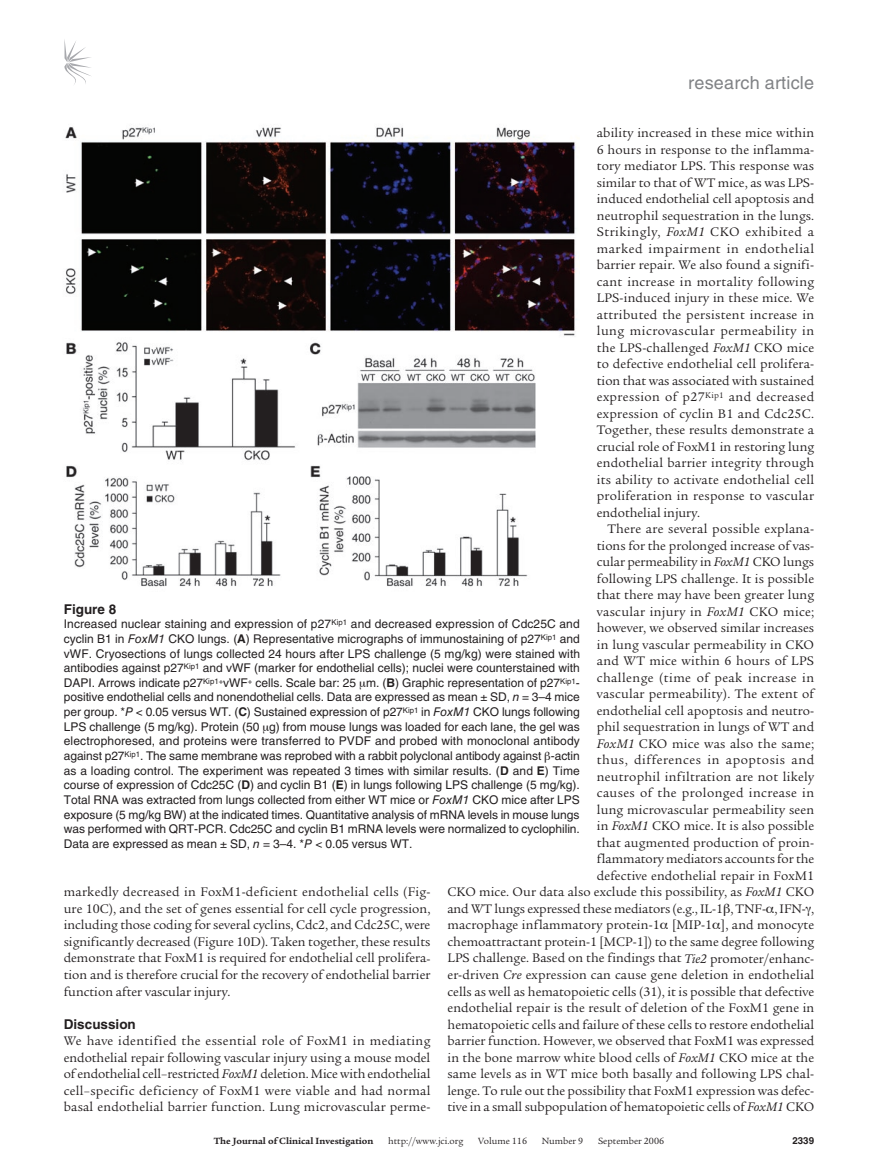
<style>
.page{position:relative;width:878px;height:1174px;background:#fff}
.page>*{position:absolute;margin:0;border:0;box-sizing:border-box;transform-origin:0 0}
.t1{font:18px "Helvetica LT Std";letter-spacing:.01em;color:#808285}
.t2{font:13.5px/16.5px "Legacy Serif Std";letter-spacing:.005em;color:#231f20;text-align:justify}
.t3{font:700 13.5px "Helvetica LT Std";color:#231f20}
.t4{font:12px/14.7px "Helvetica LT Std";color:#231f20;text-align:justify}
.t5{font:9.75px "Legacy Serif Std";color:#231f20}
.t6{font:700 9.75px "Legacy Serif Std";color:#231f20}
.t7{font:700 9.75px "Helvetica LT Std";color:#231f20}
.s1{font-style:italic}
.s2{font-weight:700}
</style>
<div class="page">
<svg style="left:64px;top:39px;width:27px;height:46px"></svg>
<img style="left:65px;top:127px;width:512px;height:460px">
<h1 class="t1" style="left:688px;top:72px;width:127px">research article</h1>
<p class="t2" style="left:596px;top:125px;width:219px">ability increased in these mice within 6 hours in response to the inflamma&shy;tory mediator LPS. This response was similar to that of WT mice, as was LPS&shy;induced endothelial cell apoptosis and neutrophil sequestration in the lungs.<br>Strikingly, <span class="s1">FoxM1</span> CKO exhibited a marked impairment in endothelial barrier repair. We also found a signifi&shy;cant increase in mortality following LPS-induced injury in these mice. We attributed the persistent increase in lung microvascular permeability in the LPS-challenged <span class="s1">FoxM1</span> CKO mice to defective endothelial cell prolifera&shy;tion that was associated with sustained expression of p27<sup>Kip1</sup> and decreased expression of cyclin B1 and Cdc25C.<br>Together, these results demonstrate a crucial role of FoxM1 in restoring lung endothelial barrier integrity through its ability to activate endothelial cell proliferation in response to vascular endothelial injury.</p>
<p class="t2" style="left:447px;top:521px;width:368px;text-align:right">There are several possible explana-<br>tions for the prolonged increase of vas-<br>cular permeability in <span class="s1">FoxM1</span> CKO lungs<br>following LPS challenge. It is possible<br>that there may have been greater lung<br>vascular injury in <span class="s1">FoxM1</span> CKO mice;<br>however, we observed similar increases<br>in lung vascular permeability in CKO<br>and WT mice within 6 hours of LPS<br>challenge (time of peak increase in<br>vascular permeability). The extent of<br>endothelial cell apoptosis and neutro-<br>phil sequestration in lungs of WT and<br><span class="s1">FoxM1</span> CKO mice was also the same;<br>thus, differences in apoptosis and<br>neutrophil infiltration are not likely<br>causes of the prolonged increase in<br>lung microvascular permeability seen<br>in <span class="s1">FoxM1</span> CKO mice. It is also possible<br>that augmented production of proin-<br>flammatory mediators accounts for the<br>defective endothelial repair in FoxM1<br>CKO mice. Our data also exclude this possibility, as <span class="s1">FoxM1</span> CKO and WT lungs expressed these mediators (e.g., IL-1 , TNF- , IFN- , macrophage inflammatory protein-1 [MIP-1 ], and monocyte chemoattractant protein-1 [MCP-1]) to the same degree following LPS challenge. Based on the findings that <span class="s1">Tie2</span> promoter/enhanc&shy;er-driven <span class="s1">Cre</span> expression can cause gene deletion in endothelial cells as well as hematopoietic cells (31), it is possible that defective endothelial repair is the result of deletion of the FoxM1 gene in hematopoietic cells and failure of these cells to restore endothelial barrier function. However, we observed that FoxM1 was expressed in the bone marrow white blood cells of <span class="s1">FoxM1</span> CKO mice at the same levels as in WT mice both basally and following LPS chal&shy;lenge. To rule out the possibility that FoxM1 expression was defec&shy;tive in a small subpopulation of hematopoietic cells of <span class="s1">FoxM1</span> CKO</p>
<p class="t3" style="left:64px;top:600px;width:54px">Figure 8</p>
<p class="t4" style="left:64px;top:617px;width:518px">Increased nuclear staining and expression of p27<sup>Kip1</sup> and decreased expression of Cdc25C and cyclin B1 in <span class="s1">FoxM1</span> CKO lungs. (<span class="s2">A</span>) Representative micrographs of immunostaining of p27<sup>Kip1</sup> and vWF. Cryosections of lungs collected 24 hours after LPS challenge (5 mg/kg) were stained with antibodies against p27<sup>Kip1</sup> and vWF (marker for endothelial cells); nuclei were counterstained with DAPI. Arrows indicate p27<sup>Kip1+</sup>vWF<sup>+</sup> cells. Scale bar: 25 m. (<span class="s2">B</span>) Graphic representation of p27<sup>Kip1</sup>- positive endothelial cells and nonendothelial cells. Data are expressed as mean ± SD, <span class="s1">n</span> = 3–4 mice per group. *<span class="s1">P</span> &lt; 0.05 versus WT. (<span class="s2">C</span>) Sustained expression of p27<sup>Kip1</sup> in <span class="s1">FoxM1</span> CKO lungs following LPS challenge (5 mg/kg). Protein (50 g) from mouse lungs was loaded for each lane, the gel was electrophoresed, and proteins were transferred to PVDF and probed with monoclonal antibody against p27<sup>Kip1</sup>. The same membrane was reprobed with a rabbit polyclonal antibody against -actin as a loading control. The experiment was repeated 3 times with similar results. (<span class="s2">D</span> and <span class="s2">E</span>) Time course of expression of Cdc25C (<span class="s2">D</span>) and cyclin B1 (<span class="s2">E</span>) in lungs following LPS challenge (5 mg/kg).<br>Total RNA was extracted from lungs collected from either WT mice or <span class="s1">FoxM1</span> CKO mice after LPS exposure (5 mg/kg BW) at the indicated times. Quantitative analysis of mRNA levels in mouse lungs was performed with QRT-PCR. Cdc25C and cyclin B1 mRNA levels were normalized to cyclophilin.<br>Data are expressed as mean ± SD, <span class="s1">n</span> = 3–4. *<span class="s1">P</span> &lt; 0.05 versus WT.</p>
<p class="t2" style="left:64px;top:884px;width:368px">markedly decreased in FoxM1-deficient endothelial cells (Fig&shy;ure 10C), and the set of genes essential for cell cycle progression, including those coding for several cyclins, Cdc2, and Cdc25C, were significantly decreased (Figure 10D). Taken together, these results demonstrate that FoxM1 is required for endothelial cell prolifera&shy;tion and is therefore crucial for the recovery of endothelial barrier function after vascular injury.</p>
<p class="t3" style="left:64px;top:1015px;width:74px">Discussion</p>
<p class="t2" style="left:64px;top:1032px;width:368px">We have identified the essential role of FoxM1 in mediating endothelial repair following vascular injury using a mouse model of endothelial cell–restricted <span class="s1">FoxM1</span> deletion. Mice with endothelial cell–specific deficiency of FoxM1 were viable and had normal basal endothelial barrier function. Lung microvascular perme-</p>
<p class="t6" style="left:214px;top:1135px;width:161px">The Journal of Clinical Investigation</p>
<p class="t5" style="left:388px;top:1135px;width:77px">http://www.jci.org</p>
<p class="t5" style="left:478px;top:1135px;width:50px">Volume 116</p>
<p class="t5" style="left:541px;top:1135px;width:43px">Number 9</p>
<p class="t5" style="left:598px;top:1135px;width:68px">September 2006</p>
<p class="t7" style="left:792px;top:1134px;width:23px">2339</p>
</div>
